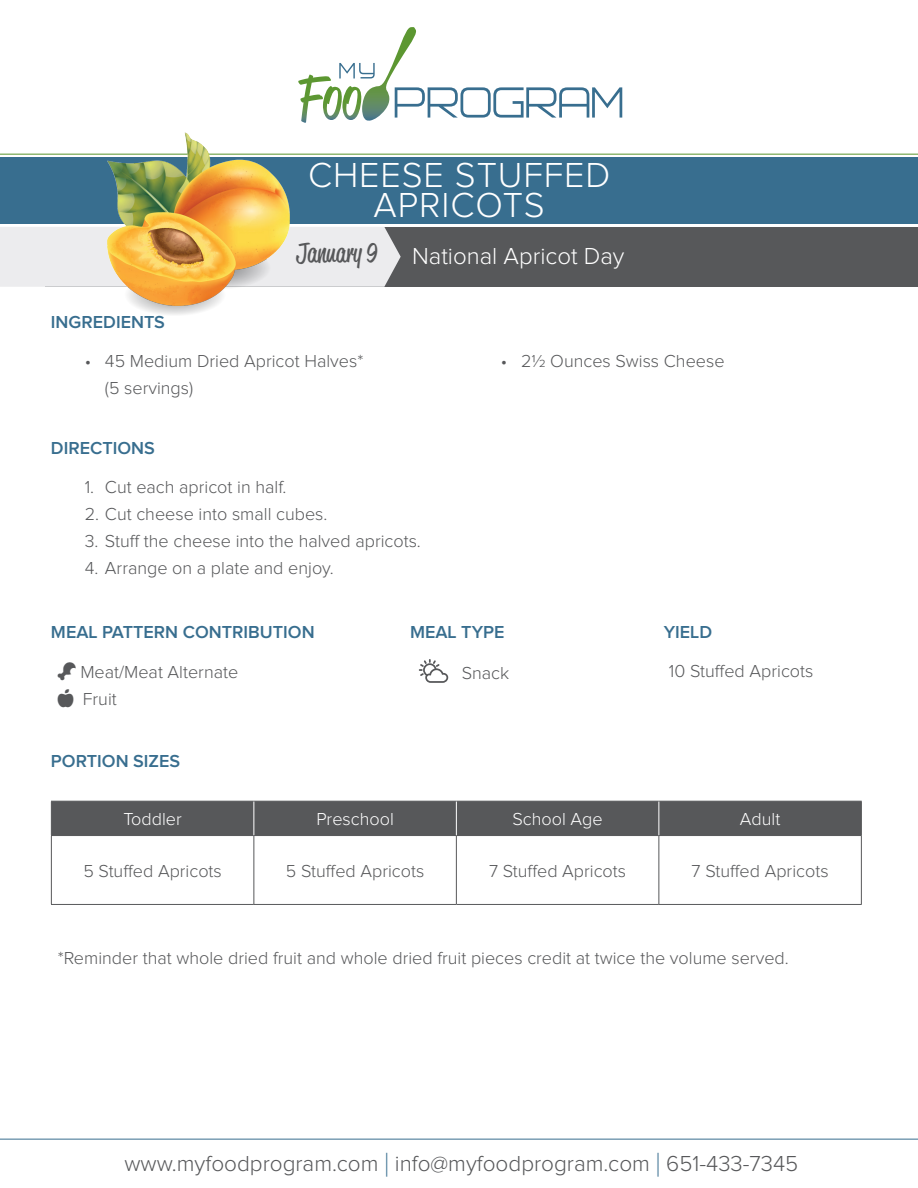
<style>
.page{position:relative;width:918px;height:1188px;background:#fff}
.page>*{position:absolute;margin:0;border:0;box-sizing:border-box;transform-origin:0 0}
.t1{font:300 36px "Proxima Nova";letter-spacing:.025em;color:#fff}
.t2{font:27px "Reklame Script";color:#57585a}
.t3{font:300 24px "Proxima Nova";color:#fff}
.t4{font:300 22.5px "Proxima Nova";color:#57585a}
.t5{font:300 18px/27px "Proxima Nova";color:#57585a}
.t6{font:600 18px "Proxima Nova";color:#386e8f}
.t7{font:300 18px "Proxima Nova";color:#fff}
.s1{font-size:33.75px;color:#386e8f}
</style>
<div class="page">
<div style="left:45px;top:227px;width:873px;height:59px;background:#57585a"></div>
<div style="left:0;top:227px;width:401px;height:60px;background:#ececee"></div>
<div style="left:0;top:157px;width:918px;height:67px;background:#386e8f"></div>
<hr style="left:0;top:154px;width:918px;height:1px;background:#5c9731">
<hr style="left:0;top:1139px;width:918px;height:1px;background:#386e8f">
<svg style="left:298px;top:27px;width:324px;height:96px"></svg>
<div style="left:52px;top:802px;width:809px;height:33px;background:#57585a"></div>
<hr style="left:51px;top:801px;width:203px;height:1px;background:#57585a">
<hr style="left:51px;top:802px;width:1px;height:33px;background:#57585a">
<hr style="left:254px;top:801px;width:202px;height:1px;background:#57585a">
<hr style="left:456px;top:801px;width:203px;height:1px;background:#57585a">
<hr style="left:659px;top:801px;width:203px;height:1px;background:#57585a">
<hr style="left:861px;top:802px;width:1px;height:33px;background:#57585a">
<hr style="left:51px;top:835px;width:203px;height:1px;background:#57585a">
<hr style="left:51px;top:836px;width:1px;height:68px;background:#57585a">
<hr style="left:254px;top:835px;width:202px;height:1px;background:#57585a">
<hr style="left:253px;top:836px;width:1px;height:68px;background:#57585a">
<hr style="left:456px;top:835px;width:203px;height:1px;background:#57585a">
<hr style="left:456px;top:836px;width:1px;height:68px;background:#57585a">
<hr style="left:659px;top:835px;width:203px;height:1px;background:#57585a">
<hr style="left:658px;top:836px;width:1px;height:68px;background:#57585a">
<hr style="left:861px;top:836px;width:1px;height:68px;background:#57585a">
<hr style="left:51px;top:904px;width:203px;height:1px;background:#57585a">
<hr style="left:254px;top:904px;width:202px;height:1px;background:#57585a">
<hr style="left:456px;top:904px;width:203px;height:1px;background:#57585a">
<hr style="left:659px;top:904px;width:203px;height:1px;background:#57585a">
<hr style="left:253px;top:802px;width:1px;height:33px;background:#fff">
<hr style="left:456px;top:802px;width:1px;height:33px;background:#fff">
<hr style="left:658px;top:802px;width:1px;height:33px;background:#fff">
<img style="left:97px;top:132px;width:203px;height:183px">
<svg style="left:419px;top:659px;width:29px;height:24px"></svg>
<p class="t1" style="left:308px;top:159px;width:304px">CHEESE STUFFED</p>
<p class="t1" style="left:374px;top:189px;width:173px">APRICOTS</p>
<p class="t6" style="left:51px;top:314px;width:116px">INGREDIENTS</p>
<p class="t2" style="left:296px;top:235px;width:82px">January 9</p>
<p class="t3" style="left:412px;top:245px;width:214px">National Apricot Day</p>
<p class="t5" style="left:105px;top:348px;width:260px;text-indent:-20px">• 45 Medium Dried Apricot Halves* (5 servings)</p>
<p class="t5" style="left:501px;top:348px;width:225px">• 21/2 Ounces Swiss Cheese</p>
<p class="t6" style="left:51px;top:440px;width:105px">DIRECTIONS</p>
<p class="t5" style="left:85px;top:474px;width:203px">1. Cut each apricot in half.</p>
<p class="t5" style="left:85px;top:501px;width:244px">2. Cut cheese into small cubes.</p>
<p class="t5" style="left:85px;top:528px;width:338px">3. Stuff the cheese into the halved apricots.</p>
<p class="t5" style="left:85px;top:555px;width:251px">4. Arrange on a plate and enjoy.</p>
<p class="t6" style="left:51px;top:623px;width:265px">MEAL PATTERN CONTRIBUTION</p>
<p class="t6" style="left:410px;top:623px;width:96px">MEAL TYPE</p>
<p class="t6" style="left:664px;top:623px;width:50px">YIELD</p>
<p class="t5" style="left:80px;top:660px;width:159px">Meat/Meat Alternate</p>
<p class="t5" style="left:83px;top:687px;width:35px">Fruit</p>
<p class="t6" style="left:51px;top:753px;width:131px">PORTION SIZES</p>
<p class="t5" style="left:462px;top:660px;width:49px">Snack</p>
<p class="t5" style="left:669px;top:658px;width:146px">10 Stuffed Apricots</p>
<p class="t7" style="left:123px;top:811px;width:60px">Toddler</p>
<p class="t7" style="left:316px;top:811px;width:79px">Preschool</p>
<p class="t7" style="left:512px;top:811px;width:92px">School Age</p>
<p class="t7" style="left:740px;top:811px;width:42px">Adult</p>
<p class="t5" style="left:83px;top:858px;width:140px">5 Stuffed Apricots</p>
<p class="t5" style="left:286px;top:858px;width:140px">5 Stuffed Apricots</p>
<p class="t5" style="left:489px;top:858px;width:138px">7 Stuffed Apricots</p>
<p class="t5" style="left:692px;top:858px;width:138px">7 Stuffed Apricots</p>
<p class="t5" style="left:58px;top:945px;width:733px">*Reminder that whole dried fruit and whole dried fruit pieces credit at twice the volume served.</p>
<p class="t4" style="left:124px;top:1153px;width:675px">www.myfoodprogram.com <span class="s1">|</span> info@myfoodprogram.com <span class="s1">|</span> 651-433-7345</p>
</div>
